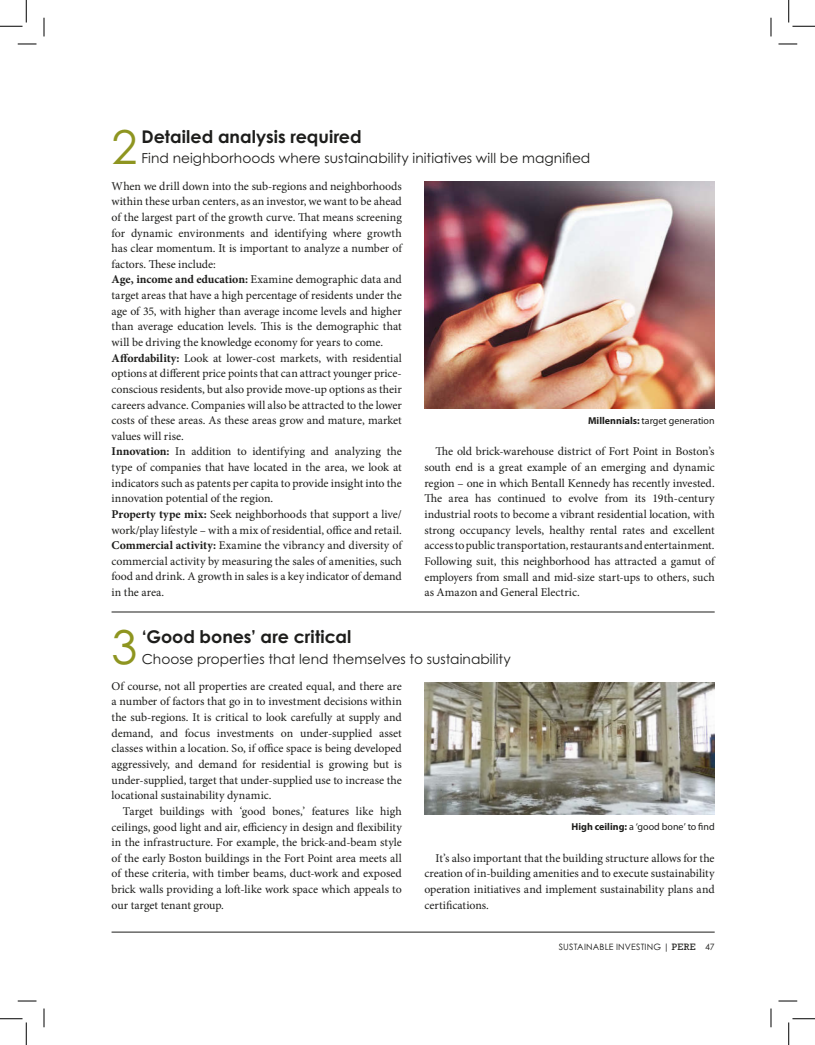
<style>
.page{position:relative;width:815px;height:1045px;background:#fff}
.page>*{position:absolute;margin:0;border:0;box-sizing:border-box;transform-origin:0 0}
.t1{font:46.75px "Century Gothic Pro";color:#8e9520}
.t2{font:700 17.5px "Century Gothic Pro";color:#1d1d1b}
.t3{font:13.75px "Century Gothic Pro";letter-spacing:.005em;color:#1d1d1b}
.t4{font:11.88px/15.6px "Minion Pro";letter-spacing:-.005em;color:#1d1d1b;text-align:justify}
.t5{font:10px "Myriad Pro";color:#1d1d1b}
.t6{font:8.75px "Century Gothic Pro";letter-spacing:.02em;color:#1d1d1b}
.s1{font-weight:700}
.s2{font-family:"Rockwell Std";font-size:9.38px}
</style>
<div class="page">
<hr style="left:111px;top:931px;width:603px;height:1px;background:#1d1d1b">
<img style="left:424px;top:182px;width:290px;height:226px">
<img style="left:424px;top:682px;width:290px;height:133px">
<hr style="left:111px;top:611px;width:603px;height:1px;background:#1d1d1b">
<svg style="left:18px;top:43px;width:18px;height:2px"></svg>
<svg style="left:778px;top:43px;width:19px;height:2px"></svg>
<svg style="left:18px;top:1000px;width:18px;height:1px"></svg>
<svg style="left:778px;top:1000px;width:19px;height:1px"></svg>
<svg style="left:43px;top:18px;width:2px;height:18px"></svg>
<svg style="left:43px;top:1008px;width:2px;height:19px"></svg>
<svg style="left:770px;top:18px;width:1px;height:18px"></svg>
<svg style="left:770px;top:1008px;width:1px;height:19px"></svg>
<svg style="left:0;top:0;width:27px;height:27px"></svg>
<svg style="left:0;top:1018px;width:27px;height:27px"></svg>
<svg style="left:788px;top:0;width:26px;height:27px"></svg>
<svg style="left:788px;top:1018px;width:26px;height:27px"></svg>
<h1 class="t1" style="left:111px;top:118px;width:27px">2</h1>
<h2 class="t2" style="left:141px;top:125px;width:221px">Detailed analysis required</h2>
<p class="t3" style="left:141px;top:150px;width:450px">Find neighborhoods where sustainability initiatives will be magnified</p>
<p class="t4" style="left:111px;top:178px;width:292px;text-align:left">When we drill down into the sub-regions and neighborhoods within these urban centers, as an investor, we want to be ahead of the largest part of the growth curve. That means screening for dynamic environments and identifying where growth has clear momentum. It is important to analyze a number of factors. These include:<br><span class="s1">Age, income and education:</span> Examine demographic data and target areas that have a high percentage of residents under the age of 35, with higher than average income levels and higher than average education levels. This is the demographic that will be driving the knowledge economy for years to come.<br><span class="s1">Affordability:</span> Look at lower-cost markets, with residential options at different price points that can attract younger price&shy;conscious residents, but also provide move-up options as their careers advance. Companies will also be attracted to the lower costs of these areas. As these areas grow and mature, market values will rise.<br><span class="s1">Innovation:</span> In addition to identifying and analyzing the type of companies that have located in the area, we look at indicators such as patents per capita to provide insight into the innovation potential of the region.<br><span class="s1">Property type mix:</span> Seek neighborhoods that support a live/ work/play lifestyle – with a mix of residential, office and retail.<br><span class="s1">Commercial activity:</span> Examine the vibrancy and diversity of commercial activity by measuring the sales of amenities, such food and drink. A growth in sales is a key indicator of demand in the area.</p>
<p class="t5" style="left:588px;top:414px;width:128px"><span class="s1">Millennials:</span> target generation</p>
<p class="t4" style="left:424px;top:444px;width:292px;text-indent:11px">The old brick-warehouse district of Fort Point in Boston’s south end is a great example of an emerging and dynamic region – one in which Bentall Kennedy has recently invested.<br>The area has continued to evolve from its 19th-century industrial roots to become a vibrant residential location, with strong occupancy levels, healthy rental rates and excellent access to public transportation, restaurants and entertainment.<br>Following suit, this neighborhood has attracted a gamut of employers from small and mid-size start-ups to others, such as Amazon and General Electric.</p>
<h1 class="t1" style="left:111px;top:618px;width:27px">3</h1>
<h2 class="t2" style="left:142px;top:625px;width:211px">‘Good bones’ are critical</h2>
<p class="t3" style="left:142px;top:650px;width:370px">Choose properties that lend themselves to sustainability</p>
<p class="t4" style="left:111px;top:678px;width:292px">Of course, not all properties are created equal, and there are a number of factors that go in to investment decisions within the sub-regions. It is critical to look carefully at supply and demand, and focus investments on under-supplied asset classes within a location. So, if office space is being developed aggressively, and demand for residential is growing but is under-supplied, target that under-supplied use to increase the locational sustainability dynamic.</p>
<p class="t4" style="left:111px;top:803px;width:292px;text-indent:11px">Target buildings with ‘good bones,’ features like high ceilings, good light and air, efficiency in design and flexibility in the infrastructure. For example, the brick-and-beam style of the early Boston buildings in the Fort Point area meets all of these criteria, with timber beams, duct-work and exposed brick walls providing a loft-like work space which appeals to our target tenant group.</p>
<p class="t5" style="left:571px;top:820px;width:145px"><span class="s1">High ceiling:</span> a ‘good bone’ to find</p>
<p class="t4" style="left:424px;top:850px;width:292px;text-indent:11px">It’s also important that the building structure allows for the creation of in-building amenities and to execute sustainability operation initiatives and implement sustainability plans and certifications.</p>
<p class="t6" style="left:558px;top:941px;width:157px">SUSTAINABLE INVESTING | <span class="s2">PERE</span> 47</p>
</div>
